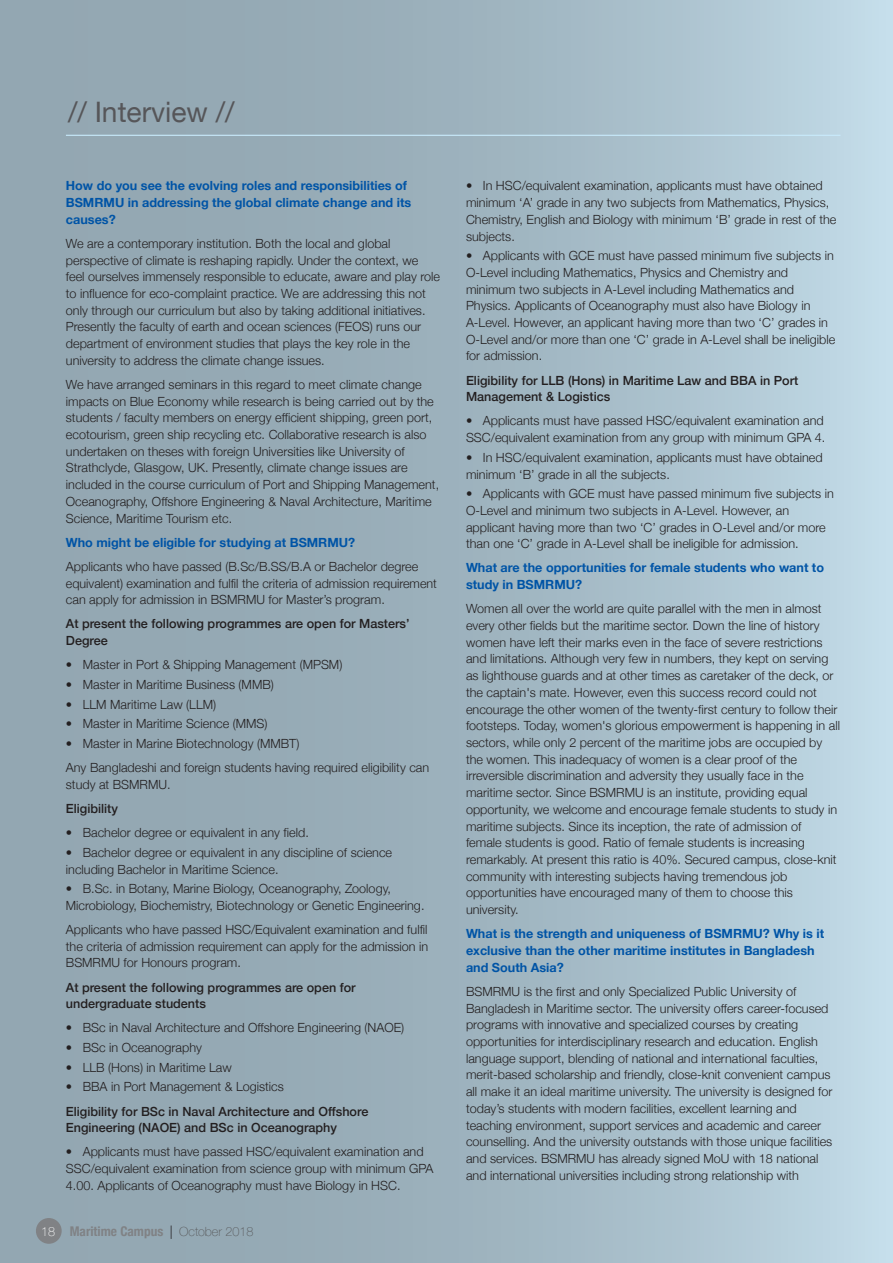
<style>
.page{position:relative;width:893px;height:1263px;background:#fff}
.page>*{position:absolute;margin:0;border:0;box-sizing:border-box;transform-origin:0 0}
.t1{font:28.2px "Helvetica Neue";color:#565659}
.t2{font:700 condensed 13.35px "Helvetica Neue";color:#808285}
.t3{font:300 12.6px/16.6px "Helvetica Neue";color:#231f20}
.t4{font:700 12.6px/16.6px "Helvetica Neue";color:#0054a6}
.t5{font:500 12.6px/16.6px "Helvetica Neue";color:#231f20}
.s1{font-weight:100;font-stretch:normal;font-size:12.6px;color:#fff}
.s2{font-weight:300;font-stretch:normal;color:#231f20}
.s3{font-weight:100;font-stretch:normal;font-size:12.6px;color:#58595b}
</style>
<div class="page">
<div style="left:0;top:0;width:892px;height:1263px;background:linear-gradient(to right,#8a9da7,#bad2de)"></div>
<div style="left:36px;top:1218px;width:26px;height:26px;background:#808285;border-radius:50%"></div>
<hr style="left:66px;top:135px;width:774px;height:1px;background:#c9ebfc">
<h1 class="t1" style="left:68px;top:92px;width:168px">// Interview //</h1>
<p class="t4" style="left:66px;top:178px;width:347px">How do you see the evolving roles and responsibilities of<br>BSMRMU in addressing the global climate change and its causes?</p>
<p class="t3" style="left:66px;top:234px;width:376px">We are a contemporary institution. Both the local and global perspective of climate is reshaping rapidly. Under the context, we feel ourselves immensely responsible to educate, aware and play role to influence for eco-complaint practice. We are addressing this not only through our curriculum but also by taking additional initiatives.<br>Presently the faculty of earth and ocean sciences (FEOS) runs our department of environment studies that plays the key role in the university to address the climate change issues.</p>
<p class="t3" style="left:66px;top:375px;width:375px">We have arranged seminars in this regard to meet climate change impacts on Blue Economy while research is being carried out by the students / faculty members on energy efficient shipping, green port, ecotourism, green ship recycling etc. Collaborative research is also undertaken on theses with foreign Universities like University of Strathclyde, Glasgow, UK. Presently, climate change issues are included in the course curriculum of Port and Shipping Management, Oceanography, Offshore Engineering &amp; Naval Architecture, Maritime Science, Maritime Tourism etc.</p>
<p class="t4" style="left:66px;top:534px;width:291px">Who might be eligible for studying at BSMRMU?</p>
<p class="t3" style="left:66px;top:557px;width:373px">Applicants who have passed (B.Sc/B.SS/B.A or Bachelor degree equivalent) examination and fulfil the criteria of admission requirement can apply for admission in BSMRMU for Master’s program.</p>
<p class="t5" style="left:66px;top:615px;width:345px">At present the following programmes are open for Masters’<br>Degree</p>
<p class="t3" style="left:66px;top:655px;width:278px">• Master in Port &amp; Shipping Management (MPSM)</p>
<p class="t3" style="left:66px;top:675px;width:209px">• Master in Maritime Business (MMB)</p>
<p class="t3" style="left:66px;top:695px;width:152px">• LLM Maritime Law (LLM)</p>
<p class="t3" style="left:66px;top:715px;width:203px">• Master in Maritime Science (MMS)</p>
<p class="t3" style="left:66px;top:730px;width:365px;line-height:24.2px">• Master in Marine Biotechnology (MMBT)<br>Any Bangladeshi and foreign students having required eligibility can</p>
<p class="t3" style="left:66px;top:775px;width:106px">study at BSMRMU.</p>
<p class="t5" style="left:66px;top:799px;width:54px">Eligibility</p>
<p class="t3" style="left:66px;top:823px;width:244px">• Bachelor degree or equivalent in any field.</p>
<p class="t3" style="left:66px;top:843px;width:328px">• Bachelor degree or equivalent in any discipline of science including Bachelor in Maritime Science.</p>
<p class="t3" style="left:66px;top:879px;width:360px">• B.Sc. in Botany, Marine Biology, Oceanography, Zoology,<br>Microbiology, Biochemistry, Biotechnology or Genetic Engineering.</p>
<p class="t3" style="left:66px;top:920px;width:364px;text-align:justify">Applicants who have passed HSC/Equivalent examination and fulfil the criteria of admission requirement can apply for the admission in BSMRMU for Honours program.</p>
<p class="t5" style="left:66px;top:978px;width:291px">At present the following programmes are open for undergraduate students</p>
<p class="t3" style="left:66px;top:1019px;width:340px">• BSc in Naval Architecture and Offshore Engineering (NAOE)</p>
<p class="t3" style="left:66px;top:1038px;width:138px">• BSc in Oceanography</p>
<p class="t3" style="left:66px;top:1058px;width:167px">• LLB (Hons) in Maritime Law</p>
<p class="t3" style="left:66px;top:1078px;width:219px">• BBA in Port Management &amp; Logistics</p>
<p class="t5" style="left:66px;top:1102px;width:304px">Eligibility for BSc in Naval Architecture and Offshore<br>Engineering (NAOE) and BSc in Oceanography</p>
<p class="t3" style="left:66px;top:1143px;width:369px">• Applicants must have passed HSC/equivalent examination and<br>SSC/equivalent examination from science group with minimum GPA<br>4.00. Applicants of Oceanography must have Biology in HSC.</p>
<p class="t2" style="left:41px;top:1220px;width:214px"><span class="s1">18</span> Maritime Campus <span class="s2">|</span> <span class="s3">October 2018</span></p>
<p class="t3" style="left:466px;top:177px;width:372px">• In HSC/equivalent examination, applicants must have obtained minimum ‘A’ grade in any two subjects from Mathematics, Physics, Chemistry, English and Biology with minimum ‘B’ grade in rest of the subjects.</p>
<p class="t3" style="left:466px;top:246px;width:371px">• Applicants with GCE must have passed minimum five subjects in O-Level including Mathematics, Physics and Chemistry and minimum two subjects in A-Level including Mathematics and Physics. Applicants of Oceanography must also have Biology in A-Level. However, an applicant having more than two ‘C’ grades in O-Level and/or more than one ‘C’ grade in A-Level shall be ineligible for admission.</p>
<p class="t5" style="left:466px;top:371px;width:334px">Eligibility for LLB (Hons) in Maritime Law and BBA in Port<br>Management &amp; Logistics</p>
<p class="t3" style="left:466px;top:412px;width:361px">• Applicants must have passed HSC/equivalent examination and<br>SSC/equivalent examination from any group with minimum GPA 4.</p>
<p class="t3" style="left:466px;top:448px;width:358px">• In HSC/equivalent examination, applicants must have obtained minimum ‘B’ grade in all the subjects.</p>
<p class="t3" style="left:466px;top:484px;width:369px">• Applicants with GCE must have passed minimum five subjects in O-Level and minimum two subjects in A-Level. However, an applicant having more than two ‘C’ grades in O-Level and/or more than one ‘C’ grade in A-Level shall be ineligible for admission.</p>
<p class="t4" style="left:466px;top:560px;width:360px">What are the opportunities for female students who want to study in BSMRMU?</p>
<p class="t3" style="left:466px;top:600px;width:376px">Women all over the world are quite parallel with the men in almost every other fields but the maritime sector. Down the line of history women have left their marks even in the face of severe restrictions and limitations. Although very few in numbers, they kept on serving as lighthouse guards and at other times as caretaker of the deck, or the captain's mate. However, even this success record could not encourage the other women of the twenty-first century to follow their footsteps. Today, women's glorious empowerment is happening in all sectors, while only 2 percent of the maritime jobs are occupied by the women. This inadequacy of women is a clear proof of the irreversible discrimination and adversity they usually face in the maritime sector. Since BSMRMU is an institute, providing equal opportunity, we welcome and encourage female students to study in maritime subjects. Since its inception, the rate of admission of female students is good. Ratio of female students is increasing remarkably. At present this ratio is 40%. Secured campus, close-knit community with interesting subjects having tremendous job opportunities have encouraged many of them to choose this university.</p>
<p class="t4" style="left:466px;top:926px;width:360px">What is the strength and uniqueness of BSMRMU? Why is it exclusive than the other maritime institutes in Bangladesh and South Asia?</p>
<p class="t3" style="left:466px;top:982px;width:368px">BSMRMU is the first and only Specialized Public University of Bangladesh in Maritime sector. The university offers career-focused programs with innovative and specialized courses by creating opportunities for interdisciplinary research and education. English language support, blending of national and international faculties, merit-based scholarship and friendly, close-knit convenient campus all make it an ideal maritime university. The university is designed for today’s students with modern facilities, excellent learning and teaching environment, support services and academic and career counselling. And the university outstands with those unique facilities and services. BSMRMU has already signed MoU with 18 national and international universities including strong relationship with</p>
</div>
